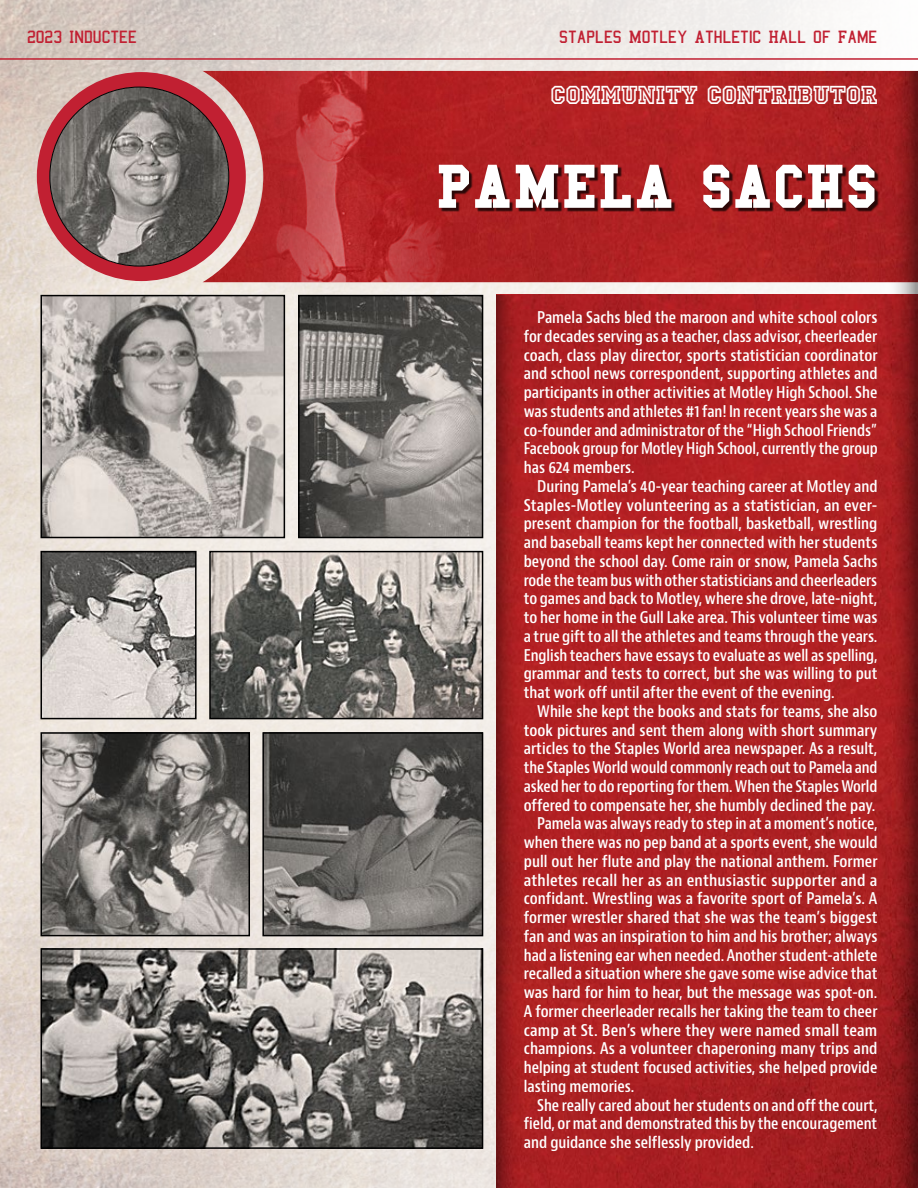
<style>
.page{position:relative;width:918px;height:1188px;background:#fff}
.page>*{position:absolute;margin:0;border:0;box-sizing:border-box;transform-origin:0 0}
.t1{font:700 63px "College";color:#fff}
.t2{font:27px "Princetown LET";color:#fff}
.t3{font:18px "College";color:#c12032}
.t4{font:600 condensed 15.75px/18.8px "Bernino Sans";color:#fff;text-align:justify}
.t5{font:600 condensed 15.75px "Bernino Sans";color:#fff;scale:1.04 1}
</style>
<div class="page">
<img style="left:0;top:0;width:918px;height:1188px">
<img style="left:524px;top:295px;width:361px;height:893px">
<img style="left:202px;top:71px;width:683px;height:211px">
<hr style="left:0;top:58px;width:918px;height:2px;background:#c12032">
<img style="left:205px;top:71px;width:296px;height:211px">
<div style="left:37px;top:72px;width:209px;height:209px;background:#c12032;border-radius:50%"></div>
<img style="left:50px;top:87px;width:179px;height:179px;border-radius:89px">
<svg style="left:885px;top:71px;width:33px;height:1117px;background:#911c1e"></svg>
<svg style="left:497px;top:295px;width:27px;height:893px;background:#981c1d"></svg>
<div style="left:440px;top:166px;width:439px;height:46px;background:#000;opacity:.75"></div>
<img style="left:43px;top:735px;width:204px;height:198px">
<div style="left:40px;top:732px;width:210px;height:204px;border:2px solid #000"></div>
<img style="left:43px;top:298px;width:239px;height:237px">
<div style="left:40px;top:295px;width:245px;height:243px;border:2px solid #000"></div>
<img style="left:301px;top:298px;width:179px;height:237px">
<div style="left:298px;top:295px;width:185px;height:243px;border:2px solid #000"></div>
<img style="left:265px;top:735px;width:215px;height:198px">
<div style="left:262px;top:732px;width:221px;height:204px;border:2px solid #000"></div>
<img style="left:43px;top:951px;width:437px;height:195px">
<div style="left:40px;top:948px;width:443px;height:201px;border:2px solid #000"></div>
<img style="left:43px;top:554px;width:151px;height:162px">
<div style="left:40px;top:551px;width:157px;height:168px;border:2px solid #000"></div>
<img style="left:212px;top:554px;width:268px;height:162px">
<div style="left:209px;top:551px;width:274px;height:168px;border:2px solid #000"></div>
<p class="t3" style="left:27px;top:28px;width:111px">2023 INDUCTEE</p>
<p class="t3" style="left:559px;top:28px;width:320px">STAPLES MOTLEY ATHLETIC HALL OF FAME</p>
<h2 class="t2" style="left:551px;top:80px;width:328px">COMMUNITY CONTRIBUTOR</h2>
<h1 class="t1" style="left:436px;top:156px;width:443px">PAMELA SACHS</h1>
<p class="t4" style="left:524px;top:309px;width:355px;text-indent:14px">Pamela Sachs bled the maroon and white school colors for decades serving as a teacher, class advisor, cheerleader coach, class play director, sports statistician coordinator and school news correspondent, supporting athletes and participants in other activities at Motley High School. She was students and athletes #1 fan! In recent years she was a co-founder and administrator of the “High School Friends” Facebook group for Motley High School, currently the group has 624 members.</p>
<p class="t4" style="left:524px;top:477px;width:355px;text-indent:13px">During Pamela’s 40-year teaching career at Motley and Staples-Motley volunteering as a statistician, an ever&shy;present champion for the football, basketball, wrestling and baseball teams kept her connected with her students beyond the school day. Come rain or snow, Pamela Sachs rode the team bus with other statisticians and cheerleaders to games and back to Motley, where she drove, late-night, to her home in the Gull Lake area. This volunteer time was a true gift to all the athletes and teams through the years.<br>English teachers have essays to evaluate as well as spelling, grammar and tests to correct, but she was willing to put that work off until after the event of the evening.</p>
<p class="t4" style="left:537px;top:702px;width:342px">While she kept the books and stats for teams, she also</p>
<p class="t4" style="left:524px;top:721px;width:355px">took pictures and sent them along with short summary</p>
<p class="t4" style="left:524px;top:740px;width:355px">articles to the Staples World area newspaper. As a result,</p>
<p class="t4" style="left:524px;top:759px;width:355px">the Staples World would commonly reach out to Pamela and</p>
<p class="t4" style="left:524px;top:777px;width:355px">asked her to do reporting for them. When the Staples World</p>
<p class="t4" style="left:524px;top:796px;width:353px">offered to compensate her, she humbly declined the pay.</p>
<p class="t4" style="left:537px;top:815px;width:342px">Pamela was always ready to step in at a moment’s notice,</p>
<p class="t4" style="left:524px;top:834px;width:355px">when there was no pep band at a sports event, she would</p>
<p class="t4" style="left:524px;top:852px;width:355px">pull out her flute and play the national anthem. Former</p>
<p class="t5" style="left:524px;top:870px;width:342px">athletes recall her as an enthusiastic supporter and a</p>
<p class="t4" style="left:524px;top:890px;width:355px">confidant. Wrestling was a favorite sport of Pamela’s. A</p>
<p class="t4" style="left:524px;top:909px;width:355px">former wrestler shared that she was the team’s biggest</p>
<p class="t4" style="left:524px;top:927px;width:355px">fan and was an inspiration to him and his brother; always</p>
<p class="t4" style="left:524px;top:946px;width:355px">had a listening ear when needed. Another student-athlete</p>
<p class="t4" style="left:524px;top:965px;width:355px">recalled a situation where she gave some wise advice that</p>
<p class="t4" style="left:524px;top:984px;width:355px">was hard for him to hear, but the message was spot-on.</p>
<p class="t4" style="left:524px;top:1002px;width:355px">A former cheerleader recalls her taking the team to cheer</p>
<p class="t5" style="left:524px;top:1020px;width:341px">camp at St. Ben’s where they were named small team</p>
<p class="t4" style="left:524px;top:1040px;width:355px">champions. As a volunteer chaperoning many trips and</p>
<p class="t4" style="left:524px;top:1059px;width:355px">helping at student focused activities, she helped provide</p>
<p class="t4" style="left:524px;top:1077px;width:112px">lasting memories.</p>
<p class="t4" style="left:537px;top:1096px;width:342px">She really cared about her students on and off the court,</p>
<p class="t4" style="left:524px;top:1115px;width:355px">field, or mat and demonstrated this by the encouragement</p>
<p class="t4" style="left:524px;top:1134px;width:232px">and guidance she selflessly provided.</p>
</div>
